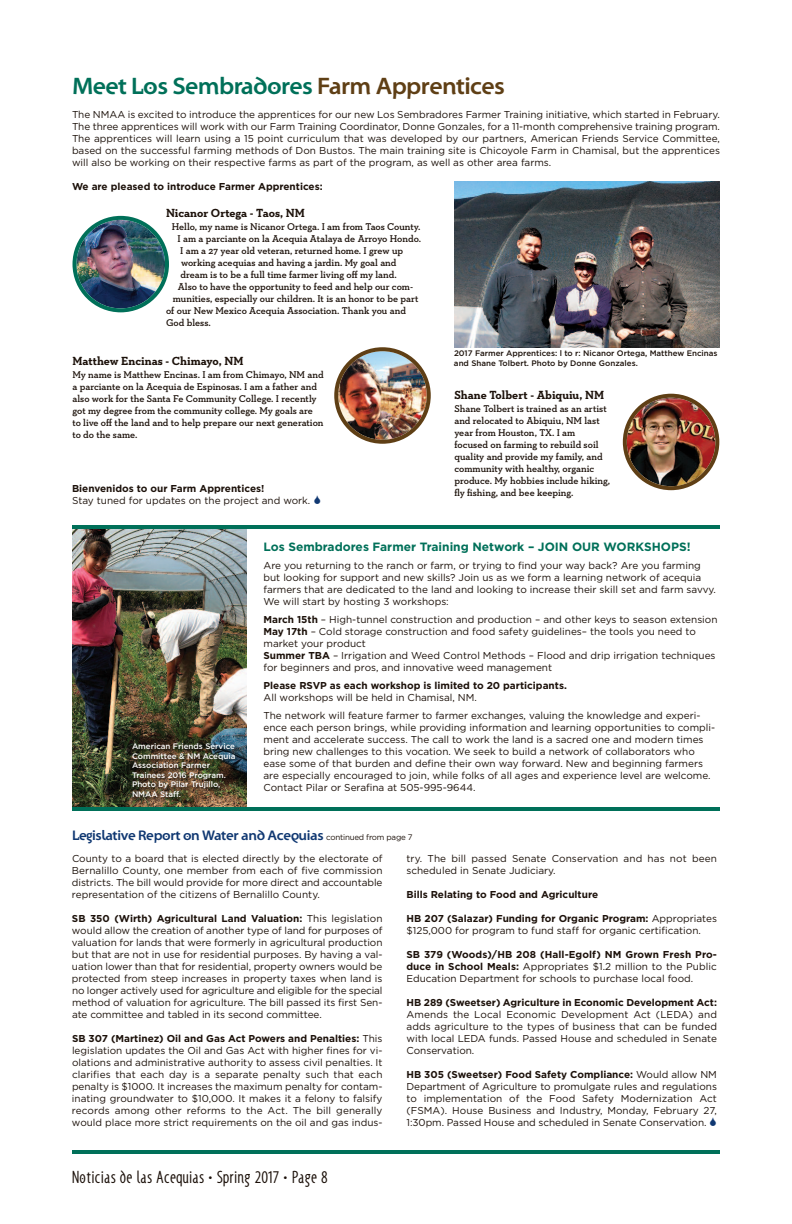
<style>
.page{position:relative;width:792px;height:1224px;background:#fff}
.page>*{position:absolute;margin:0;border:0;box-sizing:border-box;transform-origin:0 0}
.t1{font:700 24px "Santana";letter-spacing:-.025em;color:#007059}
.t2{font:condensed 18px "Santana";letter-spacing:.05em;color:#1c110a}
.t3{font:700 14px "Santana";letter-spacing:-.025em;color:#103872}
.t4{font:700 12px "Neutraface Slab Text";color:#1c110a}
.t5{font:700 12px "Gotham";color:#007059}
.t6{font:10px/12px "Gotham";color:#1c110a;text-align:justify}
.t7{font:600 10px/12px "Neutraface Slab Text";color:#1c110a}
.t8{font:700 10px "Gotham";color:#1c110a}
.t9{font:500 8px/9.6px "Gotham";color:#fff}
.t10{font:500 8px/9.6px "Gotham";color:#1c110a}
.s1{color:#5f3f15}
.s2{font-weight:700}
.s3{font-family:"Gotham";font-weight:400;font-size:8px;color:#1c110a}
</style>
<div class="page">
<hr style="left:72px;top:1150px;width:648px;height:4px;background:#007059">
<img style="left:73px;top:529px;width:174px;height:278px">
<img style="left:623px;top:394px;width:96px;height:96px">
<img style="left:73px;top:216px;width:96px;height:96px">
<hr style="left:72px;top:525px;width:648px;height:4px;background:#007059">
<hr style="left:72px;top:807px;width:648px;height:4px;background:#007059">
<img style="left:124px;top:739px;width:123px;height:68px">
<img style="left:334px;top:347px;width:97px;height:97px">
<img style="left:454px;top:181px;width:265px;height:166px">
<h1 class="t1" style="left:72px;top:72px;width:434px">Meet Los Sembradores <span class="s1">Farm Apprentices</span></h1>
<p class="t6" style="left:72px;top:110px;width:650px">The NMAA is excited to introduce the apprentices for our new Los Sembradores Farmer Training initiative, which started in February.<br>The three apprentices will work with our Farm Training Coordinator, Donne Gonzales, for a 11-month comprehensive training program.<br>The apprentices will learn using a 15 point curriculum that was developed by our partners, American Friends Service Committee, based on the successful farming methods of Don Bustos. The main training site is Chicoyole Farm in Chamisal, but the apprentices will also be working on their respective farms as part of the program, as well as other area farms.</p>
<p class="t8" style="left:72px;top:183px;width:252px">We are pleased to introduce farmer Apprentices:</p>
<p class="t4" style="left:166px;top:209px;width:140px">Nicanor Ortega - Taos, NM</p>
<p class="t7" style="left:172px;top:222px;width:250px">Hello, my name is Nicanor Ortega. I am from Taos County.</p>
<p class="t7" style="left:178px;top:234px;width:245px">I am a parciante on la Acequia Atalaya de Arroyo Hondo.</p>
<p class="t7" style="left:180px;top:246px;width:224px">I am a 27 year old veteran, returned home. I grew up</p>
<p class="t7" style="left:181px;top:258px;width:217px">working acequias and having a jardin. My goal and</p>
<p class="t7" style="left:180px;top:270px;width:218px">dream is to be a full time farmer living off my land.</p>
<p class="t7" style="left:178px;top:282px;width:237px">Also to have the opportunity to feed and help our com-</p>
<p class="t7" style="left:173px;top:294px;width:247px">munities, especially our children. It is an honor to be part</p>
<p class="t7" style="left:166px;top:306px;width:242px">of our New Mexico Acequia Association. Thank you and</p>
<p class="t7" style="left:166px;top:318px;width:46px">God bless.</p>
<p class="t4" style="left:73px;top:357px;width:173px">Matthew Encinas - Chimayo, NM</p>
<p class="t7" style="left:73px;top:370px;width:253px">My name is Matthew Encinas. I am from Chimayo, NM and a parciante on la Acequia de Espinosas. I am a father and also work for the Santa Fe Community College. I recently got my degree from the community college. My goals are to live off the land and to help prepare our next generation to do the same.</p>
<p class="t10" style="left:454px;top:349px;width:265px">2017 Farmer Apprentices: l to r: Nicanor Ortega, Matthew Encinas and Shane Tolbert. Photo by Donne Gonzales.</p>
<p class="t4" style="left:454px;top:390px;width:151px">Shane Tolbert - Abiquiu, NM</p>
<p class="t7" style="left:454px;top:403px;width:157px">Shane Tolbert is trained as an artist and relocated to Abiquiu, NM last year from Houston, TX. I am focused on farming to rebuild soil quality and provide my family, and community with healthy, organic produce. My hobbies include hiking, fly fishing, and bee keeping.</p>
<p class="t8" style="left:72px;top:485px;width:194px">Bienvenidos to our farm Apprentices!</p>
<p class="t6" style="left:72px;top:495px;width:240px">Stay tuned for updates on the project and work.</p>
<p class="t5" style="left:264px;top:543px;width:429px">Los Sembradores farmer Training Network – JOIN OUR WORkSHOPS!</p>
<p class="t6" style="left:264px;top:560px;width:454px;text-align:left">Are you returning to the ranch or farm, or trying to find your way back? Are you farming but looking for support and new skills? Join us as we form a learning network of acequia farmers that are dedicated to the land and looking to increase their skill set and farm savvy.<br>We will start by hosting 3 workshops:</p>
<p class="t6" style="left:264px;top:614px;width:456px;text-align:left"><span class="s2">March 15th</span> – High-tunnel construction and production – and other keys to season extension <span class="s2">May 17th</span> – Cold storage construction and food safety guidelines– the tools you need to market your product<br><span class="s2">Summer TBA</span> – Irrigation and Weed Control Methods – Flood and drip irrigation techniques for beginners and pros, and innovative weed management</p>
<p class="t8" style="left:264px;top:682px;width:305px">Please RSVP as each workshop is limited to 20 participants.</p>
<p class="t6" style="left:264px;top:689px;width:439px;line-height:18px">All workshops will be held in Chamisal, NM.<br>The network will feature farmer to farmer exchanges, valuing the knowledge and experi-</p>
<p class="t6" style="left:264px;top:722px;width:453px;text-align:left">ence each person brings, while providing information and learning opportunities to compli&shy;ment and accelerate success. The call to work the land is a sacred one and modern times bring new challenges to this vocation. We seek to build a network of collaborators who ease some of that burden and define their own way forward. New and beginning farmers are especially encouraged to join, while folks of all ages and experience level are welcome.<br>Contact Pilar or Serafina at 505-995-9644.</p>
<p class="t9" style="left:132px;top:742px;width:105px">American Friends Service<br>Committee &amp; NM Acequia<br>Association Farmer<br>Trainees 2016 Program.<br>Photo by Pilar Trujillo,<br>NMAA Staff.</p>
<h3 class="t3" style="left:72px;top:827px;width:342px">Legislative Report on Water and Acequias <span class="s3">continued from page 7</span></h3>
<p class="t6" style="left:72px;top:854px;width:312px">County to a board that is elected directly by the electorate of Bernalillo County, one member from each of five commission districts. The bill would provide for more direct and accountable representation of the citizens of Bernalillo County.</p>
<p class="t6" style="left:72px;top:914px;width:312px"><span class="s2">SB 350 (Wirth) Agricultural Land Valuation:</span> This legislation would allow the creation of another type of land for purposes of valuation for lands that were formerly in agricultural production but that are not in use for residential purposes. By having a val&shy;uation lower than that for residential, property owners would be protected from steep increases in property taxes when land is no longer actively used for agriculture and eligible for the special method of valuation for agriculture. The bill passed its first Sen&shy;ate committee and tabled in its second committee.</p>
<p class="t6" style="left:72px;top:1034px;width:312px"><span class="s2">SB 307 (Martinez) Oil and gas Act Powers and Penalties:</span> This legislation updates the Oil and Gas Act with higher fines for vi&shy;olations and administrative authority to assess civil penalties. It clarifies that each day is a separate penalty such that each penalty is $1000. It increases the maximum penalty for contam&shy;inating groundwater to $10,000. It makes it a felony to falsify records among other reforms to the Act. The bill generally would place more strict requirements on the oil and gas indus-</p>
<h2 class="t2" style="left:72px;top:1168px;width:257px">Noticias de las Acequias • Spring 2017 • Page 8</h2>
<p class="t6" style="left:406px;top:854px;width:312px">try. The bill passed Senate Conservation and has not been scheduled in Senate Judiciary.</p>
<p class="t8" style="left:406px;top:891px;width:193px">Bills Relating to food and Agriculture</p>
<p class="t6" style="left:406px;top:914px;width:312px"><span class="s2">HB 207 (Salazar) funding for Organic Program:</span> Appropriates $125,000 for program to fund staff for organic certification.</p>
<p class="t6" style="left:406px;top:950px;width:312px"><span class="s2">SB 379 (Woods)/HB 208 (Hall-Egolf) NM grown fresh Pro&shy;duce in School Meals:</span> Appropriates $1.2 million to the Public Education Department for schools to purchase local food.</p>
<p class="t8" style="left:406px;top:999px;width:312px">HB 289 (Sweetser) Agriculture in Economic development Act:</p>
<p class="t6" style="left:406px;top:1010px;width:312px">Amends the Local Economic Development Act (LEDA) and adds agriculture to the types of business that can be funded with local LEDA funds. Passed House and scheduled in Senate Conservation.</p>
<p class="t6" style="left:406px;top:1070px;width:312px"><span class="s2">HB 305 (Sweetser) food Safety Compliance:</span> Would allow NM Department of Agriculture to promulgate rules and regulations to implementation of the Food Safety Modernization Act (FSMA). House Business and Industry, Monday, February 27, 1:30pm. Passed House and scheduled in Senate Conservation.</p>
</div>
